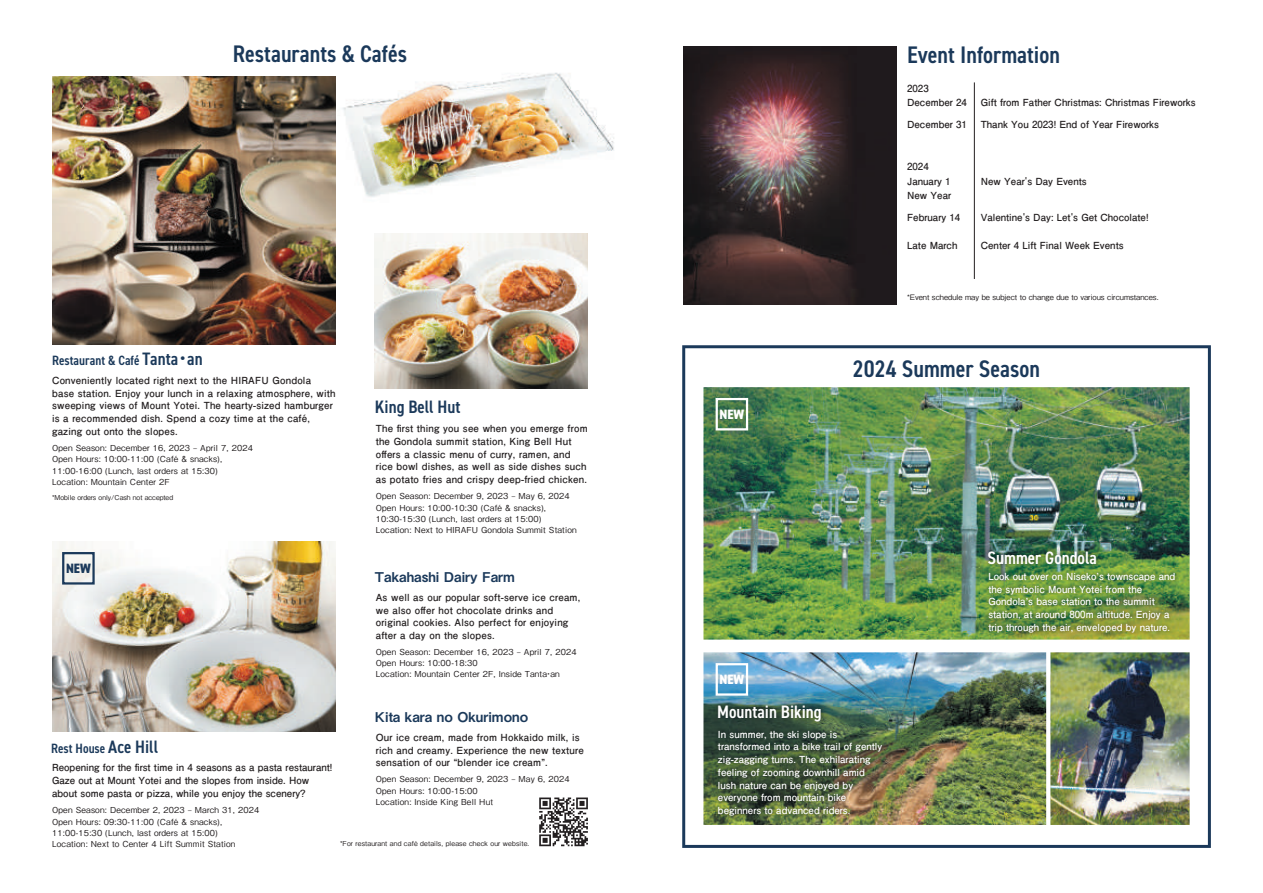
<style>
.page{position:relative;width:1263px;height:893px;background:#fff}
.page>*{position:absolute;margin:0;border:0;box-sizing:border-box;transform-origin:0 0}
.t1{font:600 condensed 24px "DIN2014";color:#1b395a}
.t2{font:600 condensed 18px "DIN2014";color:#fff}
.t3{font:600 condensed 18px "DIN2014";color:#1b395a}
.t4{font:600 condensed 13.5px "DIN2014";color:#1b395a}
.t5{font:13.5px "Midashi Go Pr 6 N MB31";color:#1b395a}
.t6{font:800 condensed 13.5px "DIN2014";color:#fff}
.t7{font:800 condensed 13.5px "DIN2014";color:#1b395a}
.t8{font:700 9.75px/12.8px "Futo Go B101 Pr 6 N";letter-spacing:.02em;color:#231f20}
.t9{font:700 9.75px/12.8px "Futo Go B101 Pr 6 N";color:#fff}
.t10{font:700 9.75px/12.8px "Futo Go B101 Pr 6 N";color:#231f20}
.t11{font:500 8.25px/11.2px "Gothic BBB Pr 6 N";letter-spacing:.02em;color:#231f20}
.t12{font:500 7.5px "Gothic BBB Pr 6 N";color:#231f20}
.t13{font:500 6.75px "Gothic BBB Pr 6 N";letter-spacing:.02em;color:#231f20}
.t14{font:500 6.75px "Gothic BBB Pr 6 N";color:#231f20}
.s1{font-size:18px}
.s2{font-family:"Koz Go Pr 6 N";font-weight:400;font-stretch:normal;font-size:18px}
</style>
<div class="page">
<img style="left:342px;top:72px;width:272px;height:125px">
<img style="left:52px;top:76px;width:284px;height:269px">
<img style="left:52px;top:542px;width:284px;height:189px">
<img style="left:375px;top:234px;width:213px;height:155px">
<img style="left:684px;top:47px;width:212px;height:257px">
<svg style="left:539px;top:797px;width:49px;height:49px"></svg>
<hr style="left:974px;top:82px;width:1px;height:197px;background:#231f20">
<img style="left:682px;top:345px;width:529px;height:503px">
<div style="left:62px;top:552px;width:33px;height:33px;border:2px solid #1b395a"></div>
<div style="left:716px;top:663px;width:32px;height:33px;border:2px solid #fff"></div>
<div style="left:716px;top:398px;width:32px;height:32px;border:2px solid #fff"></div>
<h1 class="t1" style="left:233px;top:38px;width:176px">Restaurants &amp; Cafés</h1>
<h1 class="t1" style="left:907px;top:39px;width:154px">Event Information</h1>
<p class="t10" style="left:907px;top:81px;width:61px;line-height:14.2px">2023<br>December 24</p>
<p class="t10" style="left:981px;top:96px;width:216px">Gift from Father Christmas: Christmas Fireworks</p>
<p class="t10" style="left:907px;top:117px;width:61px">December 31</p>
<p class="t10" style="left:981px;top:117px;width:180px">Thank You 2023! End of Year Fireworks</p>
<p class="t10" style="left:907px;top:159px;width:45px;line-height:14.2px">2024<br>January 1</p>
<p class="t10" style="left:981px;top:174px;width:107px">New Year's Day Events</p>
<p class="t8" style="left:907px;top:189px;width:46px">New Year</p>
<p class="t10" style="left:907px;top:210px;width:55px">February 14</p>
<p class="t10" style="left:981px;top:210px;width:169px">Valentine's Day: Let's Get Chocolate!</p>
<p class="t10" style="left:907px;top:239px;width:52px">Late March</p>
<p class="t10" style="left:981px;top:239px;width:144px">Center 4 Lift Final Week Events</p>
<h3 class="t4" style="left:52px;top:352px;width:152px">Restaurant &amp; Café <span class="s1">Tanta</span><span class="s2">・</span><span class="s1">an</span></h3>
<p class="t8" style="left:52px;top:373px;width:285px">Conveniently located right next to the HIRAFU Gondola base station. Enjoy your lunch in a relaxing atmosphere, with sweeping views of Mount Yotei. The hearty-sized hamburger is a recommended dish. Spend a cozy time at the café, gazing out onto the slopes.</p>
<p class="t11" style="left:52px;top:442px;width:202px">Open Season: December 16, 2023 ‒ April 7, 2024<br>Open Hours: 10:00-11:00 (Café &amp; snacks), 11:00-16:00 (Lunch, last orders at 15:30)<br>Location: Mountain Center 2F</p>
<p class="t14" style="left:52px;top:492px;width:123px">*Mobile orders only/Cash not accepted</p>
<h3 class="t7" style="left:66px;top:559px;width:26px">NEW</h3>
<h2 class="t3" style="left:375px;top:395px;width:87px">King Bell Hut</h2>
<p class="t8" style="left:376px;top:422px;width:213px">The first thing you see when you emerge from the Gondola summit station, King Bell Hut offers a classic menu of curry, ramen, and rice bowl dishes, as well as side dishes such as potato fries and crispy deep-fried chicken.</p>
<p class="t11" style="left:376px;top:490px;width:202px">Open Season: December 9, 2023 ‒ May 6, 2024<br>Open Hours: 10:00-10:30 (Café &amp; snacks), 10:30-15:30 (Lunch, last orders at 15:00)<br>Location: Next to HIRAFU Gondola Summit Station</p>
<h3 class="t5" style="left:375px;top:566px;width:142px">Takahashi Dairy Farm</h3>
<p class="t8" style="left:376px;top:590px;width:206px">As well as our popular soft-serve ice cream, we also offer hot chocolate drinks and original cookies. Also perfect for enjoying after a day on the slopes.</p>
<p class="t11" style="left:376px;top:645px;width:202px">Open Season: December 16, 2023 ‒ April 7, 2024<br>Open Hours: 10:00-18:30<br>Location: Mountain Center 2F, Inside Tanta・an</p>
<h3 class="t4" style="left:51px;top:740px;width:108px">Rest House <span class="s1">Ace Hill</span></h3>
<p class="t10" style="left:52px;top:761px;width:282px">Reopening for the first time in 4 seasons as a pasta restaurant!<br>Gaze out at Mount Yotei and the slopes from inside. How about some pasta or pizza, while you enjoy the scenery?</p>
<p class="t11" style="left:52px;top:804px;width:209px">Open Season: December 2, 2023 ‒ March 31, 2024<br>Open Hours: 09:30-11:00 (Café &amp; snacks), 11:00-15:30 (Lunch, last orders at 15:00)<br>Location: Next to Center 4 Lift Summit Station</p>
<h3 class="t5" style="left:375px;top:706px;width:155px">Kita kara no Okurimono</h3>
<p class="t8" style="left:376px;top:730px;width:209px">Our ice cream, made from Hokkaido milk, is rich and creamy. Experience the new texture sensation of our “blender ice cream”.</p>
<p class="t11" style="left:376px;top:773px;width:195px">Open Season: December 9, 2023 ‒ May 6, 2024<br>Open Hours: 10:00-15:00<br>Location: Inside King Bell Hut</p>
<p class="t13" style="left:340px;top:838px;width:191px">*For restaurant and café details, please check our website.</p>
<p class="t12" style="left:907px;top:291px;width:253px">*Event schedule may be subject to change due to various circumstances.</p>
<h3 class="t6" style="left:719px;top:405px;width:26px">NEW</h3>
<h3 class="t6" style="left:719px;top:670px;width:26px">NEW</h3>
<h1 class="t1" style="left:853px;top:352px;width:189px">2024 Summer Season</h1>
<h2 class="t2" style="left:987px;top:545px;width:111px">Summer Gondola</h2>
<p class="t9" style="left:988px;top:569px;width:188px">Look out over on Nisekoʼs townscape and the symbolic Mount Yotei from the Gondolaʼs base station to the summit station, at around 800m altitude. Enjoy a trip through the air, enveloped by nature.</p>
<h2 class="t2" style="left:717px;top:699px;width:106px">Mountain Biking</h2>
<p class="t9" style="left:718px;top:727px;width:166px">In summer, the ski slope is transformed into a bike trail of gently zig-zagging turns. The exhilarating feeling of zooming downhill amid lush nature can be enjoyed by everyone from mountain bike beginners to advanced riders.</p>
</div>
